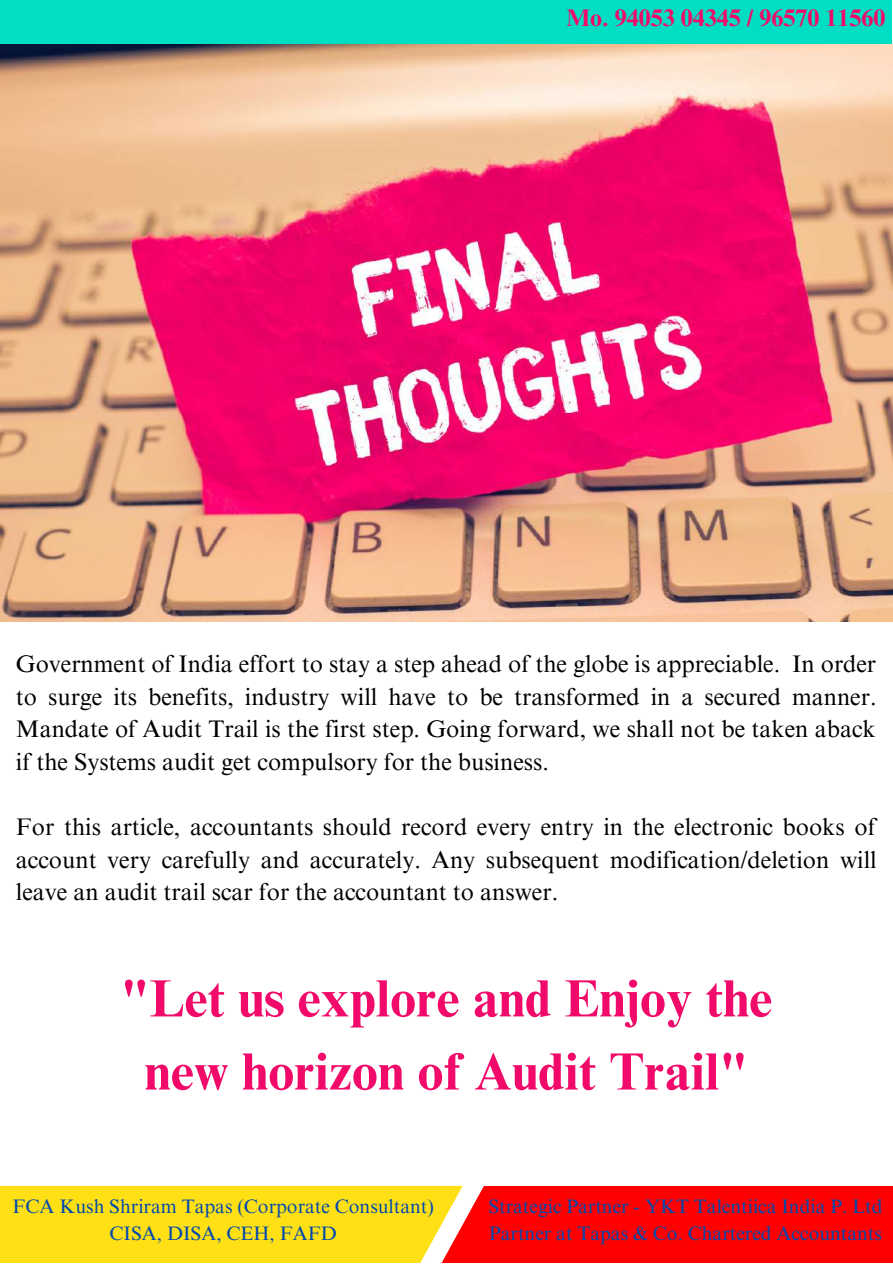
<style>
.page{position:relative;width:893px;height:1264px;background:#fff}
.page>*{position:absolute;margin:0;border:0;box-sizing:border-box;transform-origin:0 0}
.t1{font:700 52.5px/73.1px "Times NRMT Pro";color:#f10a69;text-align:center}
.t2{font:24px/32.5px "Times NRMT Pro";color:#000;text-align:justify}
.t3{font:700 24px "Times NRMT Pro";color:#f10a69}
.t4{font:19.5px/27px "Times NRMT Pro";color:#004aad;text-align:center}
</style>
<div class="page">
<div style="left:428px;top:1185px;width:464px;height:77px;background:#f00"></div>
<div style="left:0;top:1185px;width:462px;height:77px;background:#ffe014"></div>
<div style="left:0;top:0;width:891px;height:44px;background:#00dfc4"></div>
<img style="left:0;top:44px;width:892px;height:577px">
<p class="t3" style="left:566px;top:9px;width:320px">Mo. 94053 04345 / 96570 11560</p>
<p class="t2" style="left:16px;top:650px;width:862px">Government of India effort to stay a step ahead of the globe is appreciable. In order to surge its benefits, industry will have to be transformed in a secured manner.<br>Mandate of Audit Trail is the first step. Going forward, we shall not be taken aback if the Systems audit get compulsory for the business.</p>
<p class="t2" style="left:16px;top:813px;width:862px">For this article, accountants should record every entry in the electronic books of account very carefully and accurately. Any subsequent modification/deletion will leave an audit trail scar for the accountant to answer.</p>
<h1 class="t1" style="left:120px;top:968px;width:653px">"Let us explore and Enjoy the new horizon of Audit Trail"</h1>
<p class="t4" style="left:12px;top:1195px;width:423px">FCA Kush Shriram Tapas (Corporate Consultant)<br>CISA, DISA, CEH, FAFD</p>
<p class="t4" style="left:488px;top:1195px;width:395px;text-align:left">Strategic Partner - YKT Talentiica India P. Ltd<br>Partner at Tapas &amp; Co. Chartered Accountants</p>
</div>
